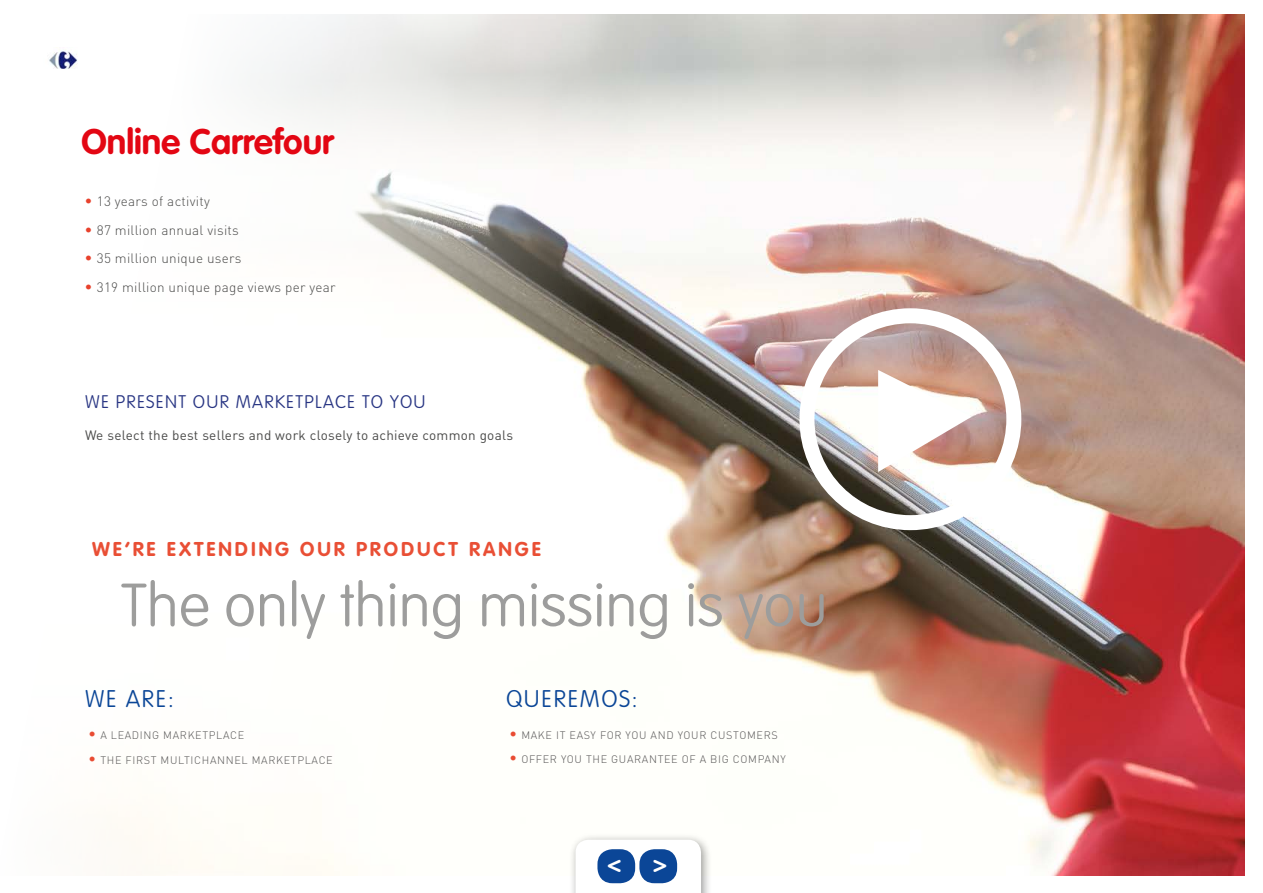
<style>
.page{position:relative;width:1263px;height:893px;background:#fff}
.page>*{position:absolute;margin:0;border:0;box-sizing:border-box;transform-origin:0 0}
.t1{font:100 59.7px "VAG Rounded";color:#9d9d9c}
.t2{font:700 35.1px "VAG Rounded";color:#e30613}
.t3{font:700 24px "VAG Rounded";color:#fff}
.t4{font:100 23.7px "VAG Rounded";letter-spacing:.07em;color:#0b4697}
.t5{font:700 19.65px "VAG Rounded";letter-spacing:.15em;color:#e94f35}
.t6{font:100 18px "VAG Rounded";letter-spacing:.07em;color:#283583}
.t7{font:300 13.5px "DIN";letter-spacing:.02em;color:#4a4a49}
.t8{font:13.5px "DIN";letter-spacing:.02em;color:#4a4a49}
.t9{font:300 10.8px "DIN";letter-spacing:.06em;color:#555454}
.s1{font-size:15px;color:#e8412c}
.s2{font-size:15px;color:#e94c33}
</style>
<div class="page">
<img style="left:664px;top:15px;width:580px;height:861px">
<svg style="left:258px;top:14px;width:449px;height:514px"></svg>
<img style="left:49px;top:51px;width:29px;height:18px">
<svg style="left:111px;top:352px;width:463px;height:524px"></svg>
<div style="left:799px;top:308px;width:222px;height:222px;border:15px solid #fff;border-radius:50%"></div>
<svg style="left:878px;top:370px;width:94px;height:102px"></svg>
<div style="left:568px;top:833px;width:144px;height:60px;background:#000;opacity:.4"></div>
<svg style="left:576px;top:840px;width:125px;height:53px"></svg>
<div style="left:597px;top:849px;width:38px;height:34px;background:#0b4697;border-radius:15px"></div>
<div style="left:639px;top:849px;width:38px;height:34px;background:#0b4697;border-radius:15px"></div>
<h2 class="t2" style="left:81px;top:121px;width:255px">Online Carrefour</h2>
<p class="t7" style="left:85px;top:193px;width:127px"><span class="s1">•</span> 13 YEARS OF ACTIVITY</p>
<p class="t7" style="left:85px;top:221px;width:156px"><span class="s1">•</span> 87 MILLION ANNUAL VISITS</p>
<p class="t7" style="left:85px;top:250px;width:158px"><span class="s1">•</span> 35 MILLION UNIQUE USERS</p>
<p class="t7" style="left:85px;top:278px;width:253px"><span class="s1">•</span> 319 MILLION UNIQUE PAGE VIEWS PER YEAR</p>
<h3 class="t6" style="left:85px;top:391px;width:342px">WE PRESENT OUR MARKETPLACE TO YOU</h3>
<p class="t8" style="left:85px;top:427px;width:429px">We select the best sellers and work closely to achieve common goals</p>
<h3 class="t5" style="left:92px;top:538px;width:129px">WE’RE EXTEND</h3>
<h3 class="t5" style="left:251px;top:538px;width:65px">ING OUR</h3>
<h3 class="t5" style="left:356px;top:538px;width:30px">PRODU</h3>
<h3 class="t5" style="left:434px;top:538px;width:51px">CT RAN</h3>
<h3 class="t5" style="left:515px;top:538px;width:26px">GE</h3>
<h1 class="t1" style="left:121px;top:571px;width:708px">The only thing missing is you</h1>
<h3 class="t4" style="left:85px;top:685px;width:90px">WE ARE:</h3>
<p class="t9" style="left:88px;top:728px;width:158px"><span class="s2">•</span> A LEADING MARKETPLACE</p>
<p class="t9" style="left:88px;top:753px;width:246px"><span class="s2">•</span> THE FIRST MULTICHANNEL MARKETPLACE</p>
<h3 class="t4" style="left:506px;top:685px;width:34px">Queremos</h3>
<h3 class="t4" style="left:632px;top:685px;width:7px">:</h3>
<p class="t9" style="left:509px;top:728px;width:270px"><span class="s2">•</span> MAKE IT EASY FOR YOU AND YOUR CUSTOMERS</p>
<p class="t9" style="left:509px;top:752px;width:278px"><span class="s2">•</span> OFFER YOU THE GUARANTEE OF A BIG COMPANY</p>
<h3 class="t3" style="left:607px;top:849px;width:16px">&lt;</h3>
<h3 class="t3" style="left:653px;top:849px;width:16px">&gt;</h3>
</div>
